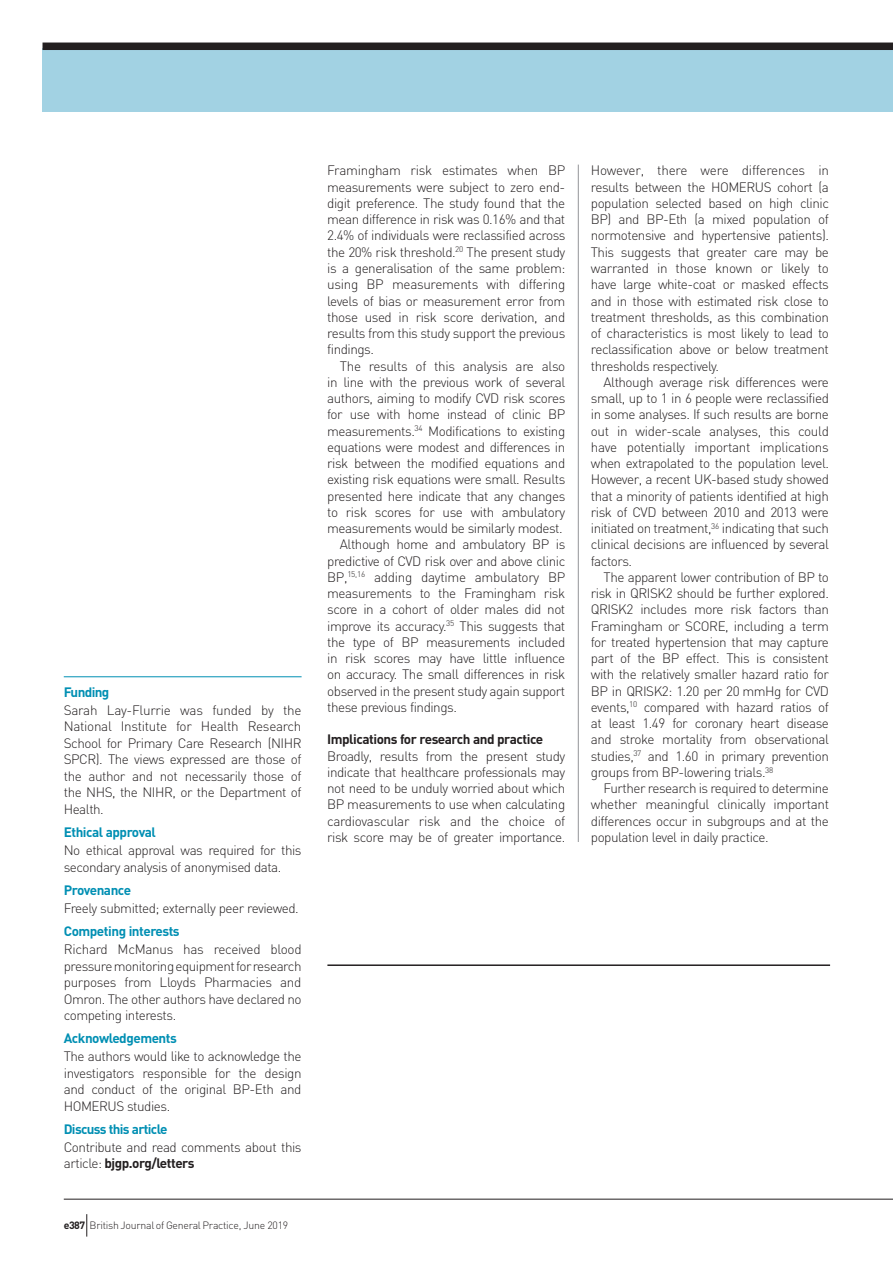
<style>
.page{position:relative;width:893px;height:1263px;background:#fff}
.page>*{position:absolute;margin:0;border:0;box-sizing:border-box;transform-origin:0 0}
.t1{font:300 13.5px/16.2px "DIN";letter-spacing:-.035em;color:#231f20;text-align:justify}
.t2{font:700 13.5px "DIN";letter-spacing:-.035em;color:#008fb3}
.t3{font:700 13.5px "DIN";letter-spacing:-.035em;color:#231f20}
.t4{font:300 10.5px "DIN";letter-spacing:-.025em;color:#231f20}
.s1{font-weight:700}
</style>
<div class="page">
<div style="left:43px;top:48px;width:850px;height:64px;background:#a2d2e3"></div>
<div style="left:43px;top:43px;width:850px;height:7px;background:#231f20"></div>
<hr style="left:578px;top:165px;width:1px;height:677px;background:#939598">
<hr style="left:64px;top:676px;width:238px;height:1px;background:#008fb3">
<hr style="left:327px;top:964px;width:503px;height:2px;background:#231f20">
<hr style="left:64px;top:1199px;width:829px;height:1px;background:#231f20">
<svg style="left:86px;top:1214px;width:1px;height:22px"></svg>
<p class="t2" style="left:64px;top:683px;width:47px">Funding</p>
<p class="t1" style="left:64px;top:702px;width:239px">Sarah Lay-Flurrie was funded by the National Institute for Health Research School for Primary Care Research (NIHR SPCR). The views expressed are those of the author and not necessarily those of the NHS, the NIHR, or the Department of Health.</p>
<p class="t2" style="left:64px;top:823px;width:94px">Ethical approval</p>
<p class="t1" style="left:64px;top:842px;width:239px">No ethical approval was required for this secondary analysis of anonymised data.</p>
<p class="t2" style="left:64px;top:881px;width:69px">Provenance</p>
<p class="t1" style="left:64px;top:900px;width:237px">Freely submitted; externally peer reviewed.</p>
<p class="t2" style="left:64px;top:922px;width:117px">Competing interests</p>
<p class="t1" style="left:64px;top:941px;width:239px">Richard McManus has received blood pressure monitoring equipment for research purposes from Lloyds Pharmacies and Omron. The other authors have declared no competing interests.</p>
<p class="t2" style="left:64px;top:1030px;width:115px">Acknowledgements</p>
<p class="t1" style="left:64px;top:1048px;width:239px">The authors would like to acknowledge the investigators responsible for the design and conduct of the original BP-Eth and HOMERUS studies.</p>
<p class="t2" style="left:64px;top:1120px;width:105px">Discuss this article</p>
<p class="t1" style="left:64px;top:1139px;width:239px">Contribute and read comments about this article: <span class="s1">bjgp.org/letters</span></p>
<p class="t4" style="left:64px;top:1218px;width:226px"><span class="s1">e387</span> British Journal of General Practice, June 2019</p>
<p class="t1" style="left:327px;top:162px;width:240px">Framingham risk estimates when BP measurements were subject to zero end&shy;digit preference. The study found that the mean difference in risk was 0.16% and that 2.4% of individuals were reclassified across the 20% risk threshold.<sup>20</sup> The present study is a generalisation of the same problem: using BP measurements with differing levels of bias or measurement error from those used in risk score derivation, and results from this study support the previous findings.</p>
<p class="t1" style="left:340px;top:357px;width:227px">The results of this analysis are also</p>
<p class="t1" style="left:327px;top:374px;width:240px">in line with the previous work of several</p>
<p class="t1" style="left:327px;top:390px;width:240px">authors, aiming to modify CVD risk scores</p>
<p class="t1" style="left:327px;top:406px;width:240px">for use with home instead of clinic BP</p>
<p class="t1" style="left:327px;top:422px;width:240px">measurements.<sup>34</sup> Modifications to existing</p>
<p class="t1" style="left:327px;top:439px;width:240px">equations were modest and differences in</p>
<p class="t1" style="left:327px;top:455px;width:240px">risk between the modified equations and</p>
<p class="t1" style="left:327px;top:471px;width:240px">existing risk equations were small. Results</p>
<p class="t1" style="left:327px;top:487px;width:240px">presented here indicate that any changes</p>
<p class="t1" style="left:327px;top:504px;width:240px">to risk scores for use with ambulatory</p>
<p class="t1" style="left:327px;top:520px;width:237px">measurements would be similarly modest.</p>
<p class="t1" style="left:340px;top:536px;width:227px">Although home and ambulatory BP is</p>
<p class="t1" style="left:327px;top:552px;width:240px">predictive of CVD risk over and above clinic</p>
<p class="t1" style="left:327px;top:569px;width:240px">BP,<sup>15,16</sup> adding daytime ambulatory BP</p>
<p class="t1" style="left:327px;top:585px;width:239px">measurements to the Framingham risk</p>
<p class="t1" style="left:327px;top:601px;width:240px">score in a cohort of older males did not</p>
<p class="t1" style="left:327px;top:617px;width:240px">improve its accuracy.<sup>35</sup> This suggests that</p>
<p class="t1" style="left:327px;top:634px;width:240px">the type of BP measurements included</p>
<p class="t1" style="left:327px;top:650px;width:240px">in risk scores may have little influence</p>
<p class="t1" style="left:327px;top:666px;width:240px">on accuracy. The small differences in risk</p>
<p class="t1" style="left:327px;top:683px;width:240px">observed in the present study again support</p>
<p class="t1" style="left:327px;top:699px;width:131px">these previous findings.</p>
<p class="t3" style="left:327px;top:731px;width:217px">Implications for research and practice</p>
<p class="t1" style="left:327px;top:748px;width:240px">Broadly, results from the present study indicate that healthcare professionals may not need to be unduly worried about which BP measurements to use when calculating cardiovascular risk and the choice of risk score may be of greater importance.</p>
<p class="t1" style="left:591px;top:162px;width:240px">However, there were differences in results between the HOMERUS cohort (a population selected based on high clinic BP) and BP-Eth (a mixed population of normotensive and hypertensive patients).<br>This suggests that greater care may be warranted in those known or likely to have large white-coat or masked effects and in those with estimated risk close to treatment thresholds, as this combination of characteristics is most likely to lead to reclassification above or below treatment thresholds respectively.</p>
<p class="t1" style="left:591px;top:374px;width:240px;text-indent:13px">Although average risk differences were small, up to 1 in 6 people were reclassified in some analyses. If such results are borne out in wider-scale analyses, this could have potentially important implications when extrapolated to the population level.<br>However, a recent UK-based study showed that a minority of patients identified at high risk of CVD between 2010 and 2013 were initiated on treatment,<sup>36</sup> indicating that such clinical decisions are influenced by several factors.</p>
<p class="t1" style="left:591px;top:569px;width:240px;text-indent:13px">The apparent lower contribution of BP to risk in QRISK2 should be further explored.<br>QRISK2 includes more risk factors than Framingham or SCORE, including a term for treated hypertension that may capture part of the BP effect. This is consistent with the relatively smaller hazard ratio for BP in QRISK2: 1.20 per 20 mmHg for CVD events,<sup>10</sup> compared with hazard ratios of at least 1.49 for coronary heart disease and stroke mortality from observational studies,<sup>37</sup> and 1.60 in primary prevention groups from BP-lowering trials.<sup>38</sup></p>
<p class="t1" style="left:591px;top:780px;width:240px;text-indent:13px">Further research is required to determine whether meaningful clinically important differences occur in subgroups and at the population level in daily practice.</p>
</div>
